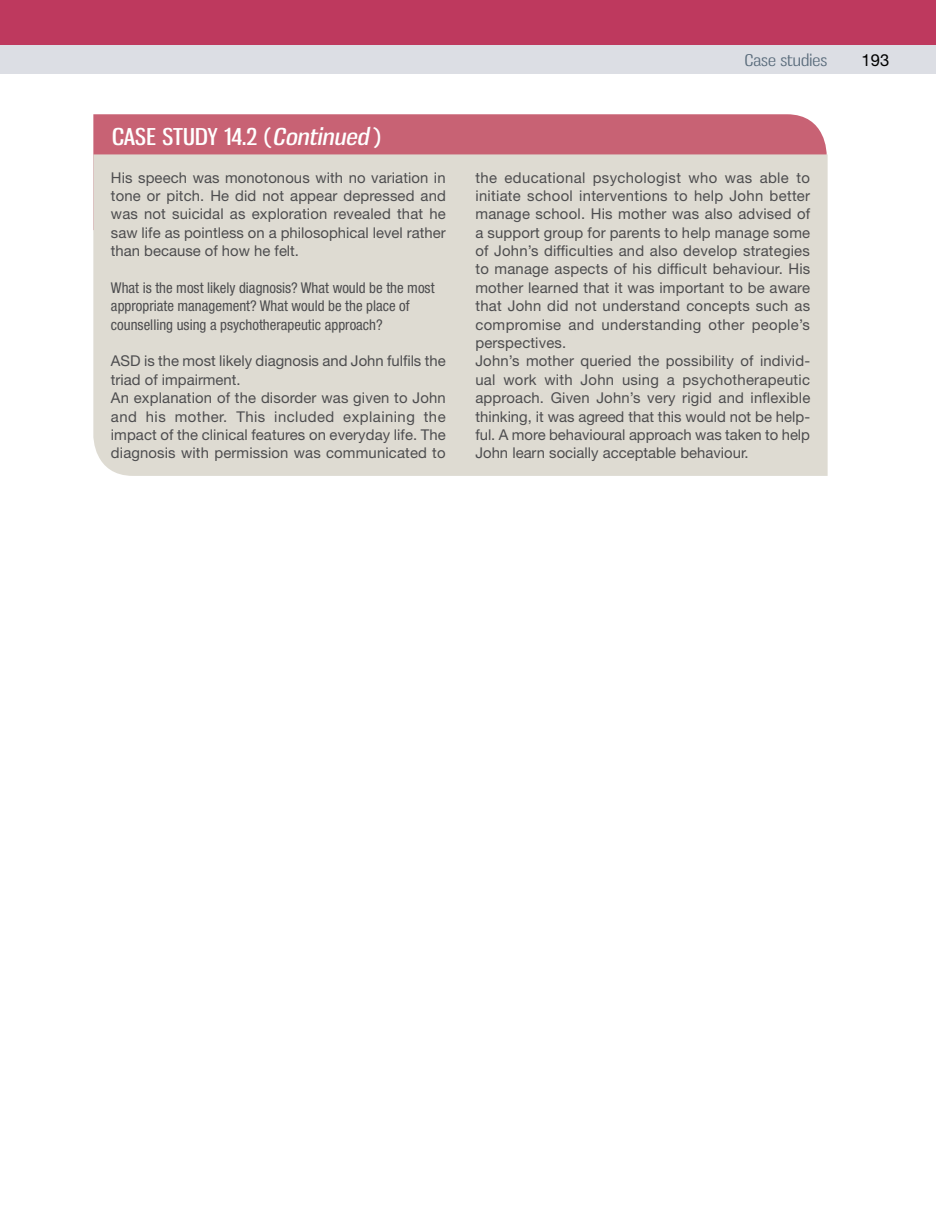
<style>
.page{position:relative;width:936px;height:1219px;background:#fff}
.page>*{position:absolute;margin:0;border:0;box-sizing:border-box;transform-origin:0 0}
.t1{font:22.75px "Gnuolane Rg";letter-spacing:.005em;color:#fff;scale:1.2 1}
.t2{font:16.62px "Helvetica Neue LT Std";color:#000}
.t3{font:15.75px "Gnuolane Bk";letter-spacing:.01em;color:#596b7b;scale:1.2 1}
.t4{font:14.88px/18.4px "Helvetica Neue LT Std";letter-spacing:.01em;color:#4d4d4f}
.t5{font:condensed 14.88px/18.4px "Helvetica Neue LT Std";color:#4d4d4f}
.s1{font-style:italic}
</style>
<div class="page">
<div style="left:0;top:43px;width:936px;height:31px;background:#dcdee4"></div>
<div style="left:0;top:0;width:936px;height:45px;background:#be395e"></div>
<div style="left:93px;top:114px;width:734px;height:40px;background:#c86274"></div>
<div style="left:93px;top:154px;width:735px;height:322px;background:#dedbd2"></div>
<h1 class="t1" style="left:112px;top:122px;width:226px">CASE STUDY 14.2 (<span class="s1">Continued</span>)</h1>
<p class="t4" style="left:111px;top:168px;width:336px;text-align:justify">His speech was monotonous with no variation in tone or pitch. He did not appear depressed and was not suicidal as exploration revealed that he saw life as pointless on a philosophical level rather than because of how he felt.</p>
<p class="t5" style="left:111px;top:278px;width:325px">What is the most likely diagnosis? What would be the most appropriate management? What would be the place of counselling using a psychotherapeutic approach?</p>
<p class="t4" style="left:111px;top:352px;width:336px">ASD is the most likely diagnosis and John fulfils the triad of impairment.<br>An explanation of the disorder was given to John and his mother. This included explaining the impact of the clinical features on everyday life. The diagnosis with permission was communicated to</p>
<p class="t3" style="left:745px;top:50px;width:70px">Case studies</p>
<p class="t2" style="left:861px;top:50px;width:29px">193</p>
<p class="t4" style="left:475px;top:168px;width:336px">the educational psychologist who was able to initiate school interventions to help John better manage school. His mother was also advised of a support group for parents to help manage some of John’s difficulties and also develop strategies to manage aspects of his difficult behaviour. His mother learned that it was important to be aware that John did not understand concepts such as compromise and understanding other people’s perspectives.<br>John’s mother queried the possibility of individ&shy;ual work with John using a psychotherapeutic approach. Given John’s very rigid and inflexible thinking, it was agreed that this would not be help&shy;ful. A more behavioural approach was taken to help John learn socially acceptable behaviour.</p>
</div>
